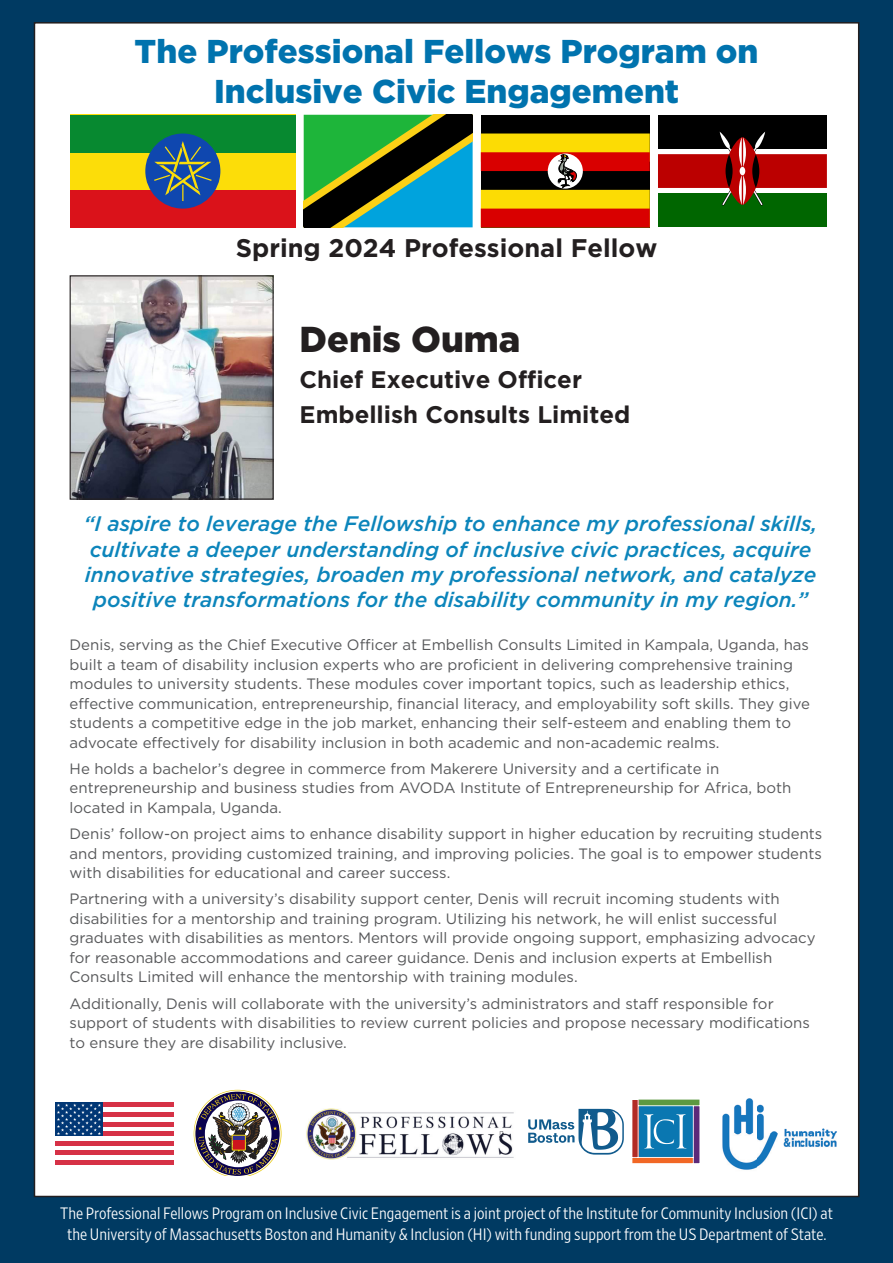
<style>
.page{position:relative;width:893px;height:1263px;background:#003a62}
.page>*{position:absolute;margin:0;border:0;box-sizing:border-box;transform-origin:0 0}
.t1{font:900 36px "Gotham";color:#231f20}
.t2{font:900 33px/39.6px "Gotham";color:#0073ae;text-align:center}
.t3{font:700 25.5px "Gotham";color:#231f20}
.t4{font:700 24px "Gotham";color:#231f20}
.t5{font:italic 500 21px/25.2px "Gotham";color:#0c85bb;text-align:center}
.t6{font:300 16.5px/21px "Retina Narrow";color:#fff;text-align:center}
.t7{font:15px/19.5px "Gotham";color:#57585a}
</style>
<div class="page">
<div style="left:34px;top:23px;width:825px;height:1173px;background:#fff"></div>
<div style="left:70px;top:115px;width:225px;height:112px;background:#da121a"></div>
<div style="left:70px;top:115px;width:225px;height:75px;background:#fcdd09"></div>
<div style="left:70px;top:115px;width:225px;height:37px;background:#078930"></div>
<div style="left:145px;top:134px;width:75px;height:75px;background:#0f47af;border-radius:50%"></div>
<svg style="left:153px;top:141px;width:60px;height:60px"></svg>
<svg style="left:304px;top:115px;width:169px;height:112px;background:#277c53"></svg>
<div style="left:481px;top:115px;width:169px;height:112px;background:#000"></div>
<svg style="left:481px;top:134px;width:169px;height:93px"></svg>
<div style="left:658px;top:115px;width:169px;height:34px;background:#000"></div>
<div style="left:658px;top:194px;width:169px;height:33px;background:#060"></div>
<svg style="left:658px;top:131px;width:169px;height:75px"></svg>
<div style="left:55px;top:1141px;width:118px;height:5px;background:#d63146"></div>
<div style="left:55px;top:1150px;width:118px;height:5px;background:#d63146"></div>
<div style="left:55px;top:1160px;width:118px;height:5px;background:#d63146"></div>
<div style="left:103px;top:1102px;width:70px;height:5px;background:#d63146"></div>
<div style="left:103px;top:1112px;width:70px;height:5px;background:#d63146"></div>
<hr style="left:103px;top:1122px;width:70px;height:4px;background:#d63146">
<div style="left:103px;top:1131px;width:70px;height:5px;background:#d63146"></div>
<div style="left:55px;top:1102px;width:48px;height:34px;background:#013775"></div>
<svg style="left:57px;top:1103px;width:44px;height:32px"></svg>
<img style="left:194px;top:1090px;width:87px;height:85px">
<img style="left:722px;top:1098px;width:115px;height:72px">
<img style="left:306px;top:1108px;width:208px;height:52px">
<svg style="left:500px;top:1131px;width:4px;height:6px"></svg>
<svg style="left:528px;top:1109px;width:96px;height:45px"></svg>
<svg style="left:632px;top:1099px;width:68px;height:65px;background:#5a829b"></svg>
<img style="left:72px;top:277px;width:200px;height:221px">
<div style="left:70px;top:275px;width:204px;height:225px;border:1px solid #231f20"></div>
<h2 class="t2" style="left:135px;top:31px;width:625px">The Professional Fellows Program on<br>Inclusive Civic Engagement</h2>
<h3 class="t3" style="left:236px;top:231px;width:423px">Spring 2024 Professional Fellow</h3>
<p class="t1" style="left:300px;top:315px;width:222px">Denis Ouma</p>
<p class="t4" style="left:300px;top:363px;width:284px">Chief Executive Officer</p>
<p class="t4" style="left:300px;top:399px;width:332px">Embellish Consults Limited</p>
<p class="t5" style="left:84px;top:511px;width:735px">“I aspire to leverage the Fellowship to enhance my professional skills, cultivate a deeper understanding of inclusive civic practices, acquire innovative strategies, broaden my professional network, and catalyze positive transformations for the disability community in my region.”</p>
<p class="t7" style="left:70px;top:635px;width:742px">Denis, serving as the Chief Executive Officer at Embellish Consults Limited in Kampala, Uganda, has built a team of disability inclusion experts who are proficient in delivering comprehensive training modules to university students. These modules cover important topics, such as leadership ethics, effective communication, entrepreneurship, financial literacy, and employability soft skills. They give students a competitive edge in the job market, enhancing their self-esteem and enabling them to advocate effectively for disability inclusion in both academic and non-academic realms.</p>
<p class="t7" style="left:70px;top:758px;width:723px">He holds a bachelor’s degree in commerce from Makerere University and a certificate in entrepreneurship and business studies from AVODA Institute of Entrepreneurship for Africa, both located in Kampala, Uganda.</p>
<p class="t7" style="left:70px;top:824px;width:754px;text-align:justify">Denis’ follow-on project aims to enhance disability support in higher education by recruiting students and mentors, providing customized training, and improving policies. The goal is to empower students with disabilities for educational and career success.</p>
<p class="t7" style="left:70px;top:889px;width:747px">Partnering with a university’s disability support center, Denis will recruit incoming students with disabilities for a mentorship and training program. Utilizing his network, he will enlist successful graduates with disabilities as mentors. Mentors will provide ongoing support, emphasizing advocacy for reasonable accommodations and career guidance. Denis and inclusion experts at Embellish Consults Limited will enhance the mentorship with training modules.</p>
<p class="t7" style="left:70px;top:993px;width:742px">Additionally, Denis will collaborate with the university’s administrators and staff responsible for support of students with disabilities to review current policies and propose necessary modifications to ensure they are disability inclusive.</p>
<p class="t6" style="left:60px;top:1203px;width:774px">The Professional Fellows Program on Inclusive Civic Engagement is a joint project of the Institute for Community Inclusion (ICI) at the University of Massachusetts Boston and Humanity &amp; Inclusion (HI) with funding support from the US Department of State.</p>
</div>
